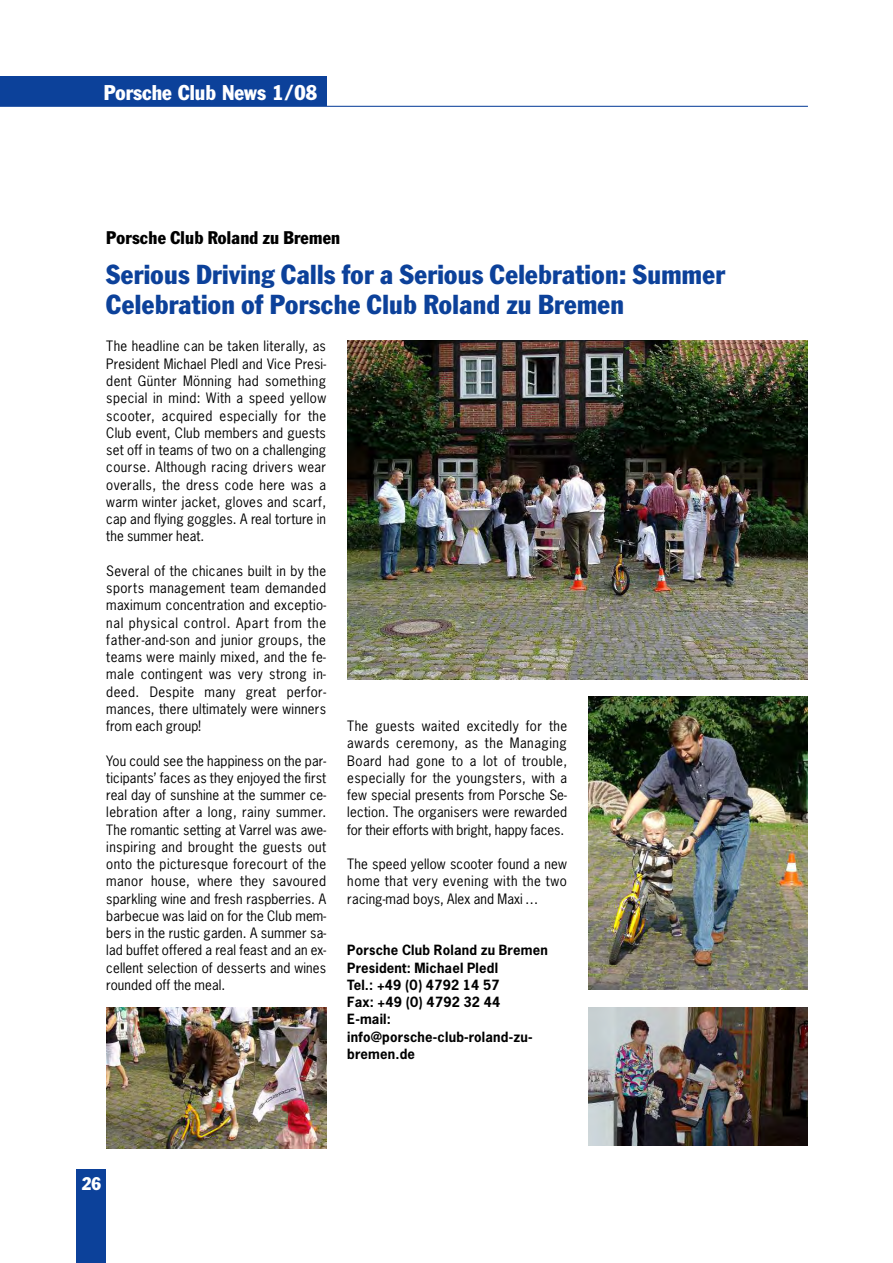
<style>
.page{position:relative;width:893px;height:1263px;background:#fff}
.page>*{position:absolute;margin:0;border:0;box-sizing:border-box;transform-origin:0 0}
.t1{font:condensed 27px/29.2px "Franklin Gothic";letter-spacing:.015em;color:#0c419a}
.t2{font:condensed 21px "Franklin Gothic";color:#fff}
.t3{font:condensed 18px "Franklin Gothic";letter-spacing:.015em;color:#000}
.t4{font:condensed 18px "Franklin Gothic";color:#fff}
.t5{font:13.5px/17.2px "News Gothic";letter-spacing:.01em;color:#000;text-align:justify}
.t6{font:700 13.35px/17.2px "News Gothic";letter-spacing:.015em;color:#000}
</style>
<div class="page">
<div style="left:0;top:77px;width:326px;height:29px;background:#0c419a"></div>
<div style="left:77px;top:1169px;width:29px;height:94px;background:#0c419a"></div>
<hr style="left:0;top:106px;width:808px;height:1px;background:#0c419a">
<img style="left:588px;top:696px;width:220px;height:294px">
<img style="left:588px;top:1007px;width:220px;height:138px">
<img style="left:347px;top:340px;width:461px;height:339px">
<img style="left:106px;top:1007px;width:220px;height:141px">
<h2 class="t2" style="left:104px;top:85px;width:215px">Porsche Club News 1/08</h2>
<h3 class="t3" style="left:106px;top:231px;width:235px">Porsche Club Roland zu Bremen</h3>
<h1 class="t1" style="left:106px;top:262px;width:620px">Serious Driving Calls for a Serious Celebration: Summer<br>Celebration of Porsche Club Roland zu Bremen</h1>
<p class="t5" style="left:106px;top:338px;width:221px">The headline can be taken literally, as President Michael Pledl and Vice Presi&shy;dent Günter Mönning had something special in mind: With a speed yellow scooter, acquired especially for the Club event, Club members and guests set off in teams of two on a challenging course. Although racing drivers wear overalls, the dress code here was a warm winter jacket, gloves and scarf, cap and flying goggles. A real torture in the summer heat.</p>
<p class="t5" style="left:106px;top:562px;width:221px">Several of the chicanes built in by the sports management team demanded maximum concentration and exceptio&shy;nal physical control. Apart from the father-and-son and junior groups, the teams were mainly mixed, and the fe&shy;male contingent was very strong in&shy;deed. Despite many great perfor&shy;mances, there ultimately were winners from each group!</p>
<p class="t5" style="left:106px;top:752px;width:221px">You could see the happiness on the par&shy;ticipants’ faces as they enjoyed the first real day of sunshine at the summer ce&shy;lebration after a long, rainy summer.<br>The romantic setting at Varrel was awe&shy;inspiring and brought the guests out onto the picturesque forecourt of the manor house, where they savoured sparkling wine and fresh raspberries. A barbecue was laid on for the Club mem&shy;bers in the rustic garden. A summer sa&shy;lad buffet offered a real feast and an ex&shy;cellent selection of desserts and wines rounded off the meal.</p>
<p class="t5" style="left:347px;top:718px;width:221px">The guests waited excitedly for the awards ceremony, as the Managing Board had gone to a lot of trouble, especially for the youngsters, with a few special presents from Porsche Se&shy;lection. The organisers were rewarded for their efforts with bright, happy faces.</p>
<p class="t5" style="left:347px;top:856px;width:221px">The speed yellow scooter found a new home that very evening with the two racing-mad boys, Alex and Maxi …</p>
<p class="t6" style="left:347px;top:942px;width:202px">Porsche Club Roland zu Bremen<br>President: Michael Pledl<br>Tel.: +49 (0) 4792 14 57<br>Fax: +49 (0) 4792 32 44<br>E-mail: info@porsche-club-roland-zu&shy;bremen.de</p>
<h3 class="t4" style="left:82px;top:1177px;width:21px">26</h3>
</div>
